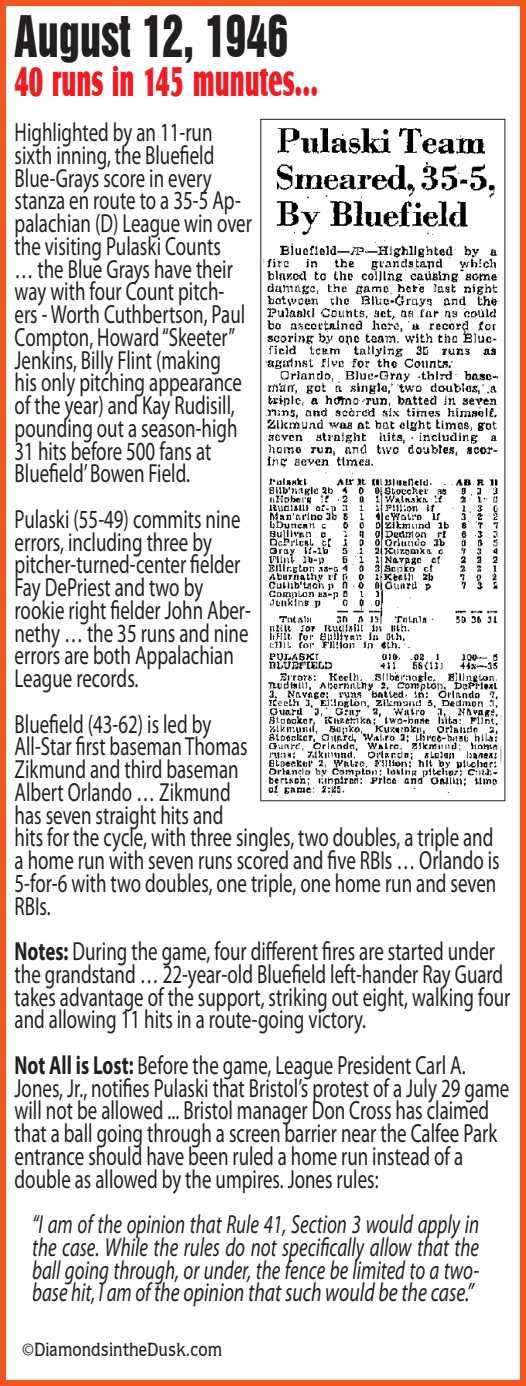
<style>
.page{position:relative;width:526px;height:1386px;background:#fff}
.page>*{position:absolute;margin:0;border:0;box-sizing:border-box;transform-origin:0 0}
.t1{font:52.5px "Swiss 921 BT Regular A";color:#231f20;scale:.8 1}
.t2{font:42.88px "Castle T Ultr";color:#ee1d23;scale:.57 1}
.t3{font:26.25px/22.8px "Myriad Pro";color:#231f20;scale:.72 1}
.t4{font:italic 26.25px/22.8px "Myriad Pro";color:#231f20;text-align:justify;scale:.72 1}
.t5{font:500 19.25px "Quorum IT Cby BT";color:#231f20;scale:.91 1}
.s1{font-weight:700}
.s2{font-family:"Myriad Pro";font-weight:400}
</style>
<div class="page">
<div style="left:0;top:0;width:525px;height:1386px;border:7px solid #f15622"></div>
<img style="left:263px;top:128px;width:236px;height:668px">
<p class="t1" style="left:15px;top:2px;width:343px">August 12, 1946</p>
<p class="t2" style="left:15px;top:56px;width:533px">40 runs in 145 munutes...</p>
<p class="t3" style="left:15px;top:121px;width:331px">Highlighted by an 11-run sixth inning, the Bluefield<br>Blue-Grays score in every stanza en route to a 35-5 Ap&shy;palachian (D) League win over the visiting Pulaski Counts<br>… the Blue Grays have their way with four Count pitch&shy;ers - Worth Cuthbertson, Paul<br>Compton, Howard “Skeeter”<br>Jenkins, Billy Flint (making<br>his only pitching appearance of the year) and Kay Rudisill, pounding out a season-high<br>31 hits before 500 fans at<br>Bluefield’ Bowen Field.</p>
<p class="t3" style="left:15px;top:507px;width:329px">Pulaski (55-49) commits nine errors, including three by pitcher-turned-center fielder<br>Fay DePriest and two by rookie right fielder John Aber&shy;nethy … the 35 runs and nine errors are both Appalachian<br>League records.</p>
<p class="t3" style="left:15px;top:712px;width:674px">Bluefield (43-62) is led by<br>All-Star first baseman Thomas<br>Zikmund and third baseman<br>Albert Orlando … Zikmund<br>has seven straight hits and<br>hits for the cycle, with three singles, two doubles, a triple and a home run with seven runs scored and five RBIs … Orlando is 5-for-6 with two doubles, one triple, one home run and seven RBIs.</p>
<p class="t3" style="left:15px;top:940px;width:689px"><span class="s1">Notes:</span> During the game, four different fires are started under the grandstand … 22-year-old Bluefield left-hander Ray Guard takes advantage of the support, striking out eight, walking four and allowing 11 hits in a route-going victory.</p>
<p class="t3" style="left:15px;top:1053px;width:688px"><span class="s1">Not All is Lost:</span> Before the game, League President Carl A.<br>Jones, Jr., notifies Pulaski that Bristol’s protest of a July 29 game will not be allowed ... Bristol manager Don Cross has claimed that a ball going through a screen barrier near the Calfee Park entrance should have been ruled a home run instead of a double as allowed by the umpires. Jones rules:</p>
<p class="t4" style="left:32px;top:1213px;width:621px">“I am of the opinion that Rule 41, Section 3 would apply in the case. While the rules do not specifically allow that the ball going through, or under, the fence be limited to a two&shy;base hit, I am of the opinion that such would be the case.”</p>
<p class="t5" style="left:22px;top:1338px;width:221px"><span class="s2">©</span>DiamondsintheDusk.com</p>
</div>
